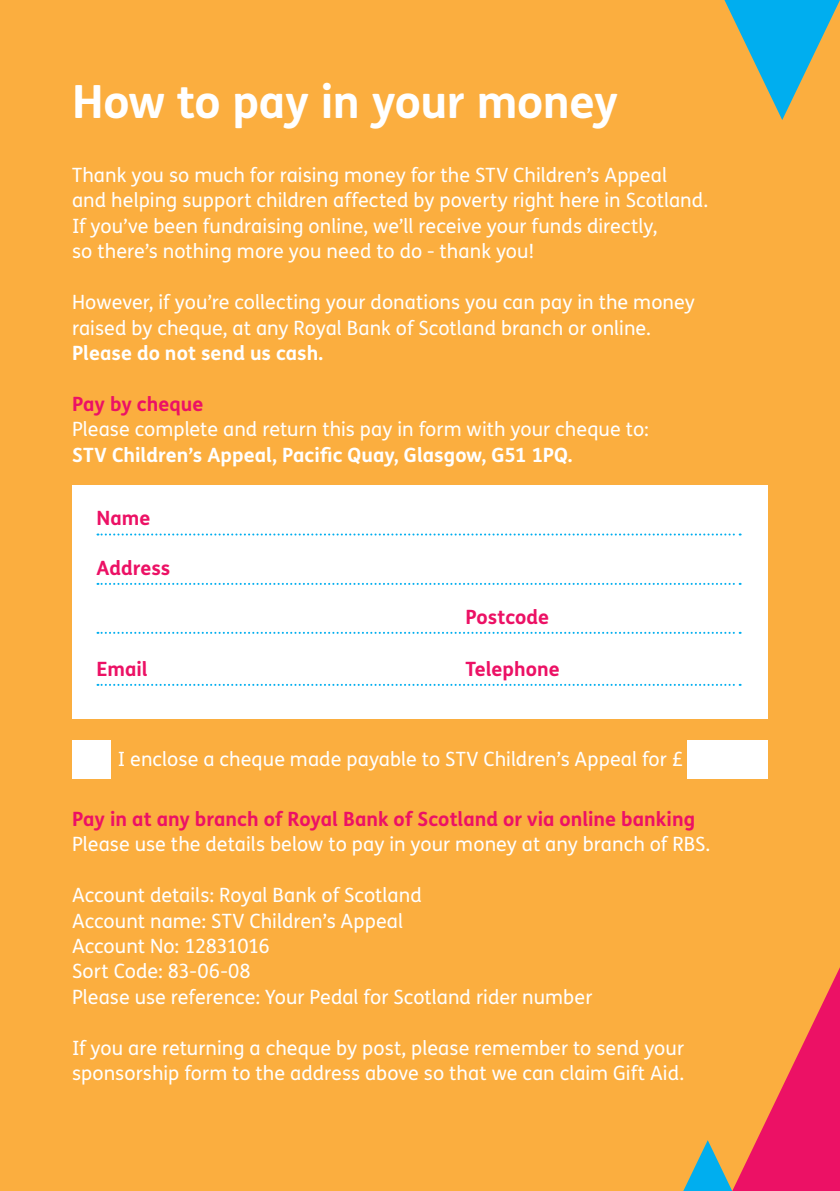
<style>
.page{position:relative;width:840px;height:1191px;background:#fff}
.page>*{position:absolute;margin:0;border:0;box-sizing:border-box;transform-origin:0 0}
.t1{font:700 45.8px "FS Me";letter-spacing:-.01em;color:#fff}
.t2{font:19.6px/25.4px "FS Me";color:#fff}
.t3{font:700 19.6px "FS Me";color:#ec1165}
.t4{font:700 19.6px "FS Me";color:#fff}
.s1{font-weight:700}
</style>
<div class="page">
<div style="left:0;top:0;width:839px;height:1191px;background:#fbae3f"></div>
<div style="left:72px;top:485px;width:695px;height:234px;background:#fff"></div>
<svg style="left:97px;top:533px;width:643px;height:2px"></svg>
<svg style="left:97px;top:583px;width:643px;height:2px"></svg>
<svg style="left:97px;top:632px;width:643px;height:2px"></svg>
<svg style="left:97px;top:684px;width:643px;height:2px"></svg>
<div style="left:72px;top:740px;width:38px;height:38px;background:#fff"></div>
<div style="left:687px;top:740px;width:80px;height:38px;background:#fff"></div>
<svg style="left:683px;top:969px;width:156px;height:222px"></svg>
<svg style="left:724px;top:0;width:115px;height:120px"></svg>
<p class="t1" style="left:72px;top:73px;width:547px">How to pay in your money</p>
<p class="t2" style="left:72px;top:163px;width:637px">Thank you so much for raising money for the STV Children’s Appeal<br>and helping support children affected by poverty right here in Scotland.<br>If you’ve been fundraising online, we’ll receive your funds directly,<br>so there’s nothing more you need to do - thank you!</p>
<p class="t2" style="left:72px;top:290px;width:624px">However, if you’re collecting your donations you can pay in the money raised by cheque, at any Royal Bank of Scotland branch or online.<br><span class="s1">Please do not send us cash.</span></p>
<p class="t3" style="left:72px;top:392px;width:133px">Pay by cheque</p>
<p class="t2" style="left:72px;top:417px;width:578px">Please complete and return this pay in form with your cheque to:</p>
<p class="t4" style="left:72px;top:442px;width:502px">STV Children’s Appeal, Pacific Quay, Glasgow, G51 1PQ.</p>
<p class="t3" style="left:96px;top:506px;width:55px">Name</p>
<p class="t3" style="left:96px;top:555px;width:75px">Address</p>
<p class="t3" style="left:465px;top:605px;width:85px">Postcode</p>
<p class="t3" style="left:96px;top:656px;width:53px">Email</p>
<p class="t3" style="left:465px;top:657px;width:96px">Telephone</p>
<p class="t2" style="left:118px;top:747px;width:566px">I enclose a cheque made payable to STV Children’s Appeal for £</p>
<p class="t3" style="left:72px;top:806px;width:624px">Pay in at any branch of Royal Bank of Scotland or via online banking</p>
<p class="t2" style="left:72px;top:832px;width:639px">Please use the details below to pay in your money at any branch of RBS.</p>
<p class="t2" style="left:72px;top:883px;width:351px">Account details: Royal Bank of Scotland</p>
<p class="t2" style="left:72px;top:908px;width:332px">Account name: STV Children’s Appeal</p>
<p class="t2" style="left:72px;top:933px;width:199px">Account No: 12831016</p>
<p class="t2" style="left:72px;top:959px;width:180px">Sort Code: 83-06-08</p>
<p class="t2" style="left:72px;top:984px;width:521px">Please use reference: Your Pedal for Scotland rider number</p>
<p class="t2" style="left:72px;top:1035px;width:613px">If you are returning a cheque by post, please remember to send your sponsorship form to the address above so that we can claim Gift Aid.</p>
</div>
